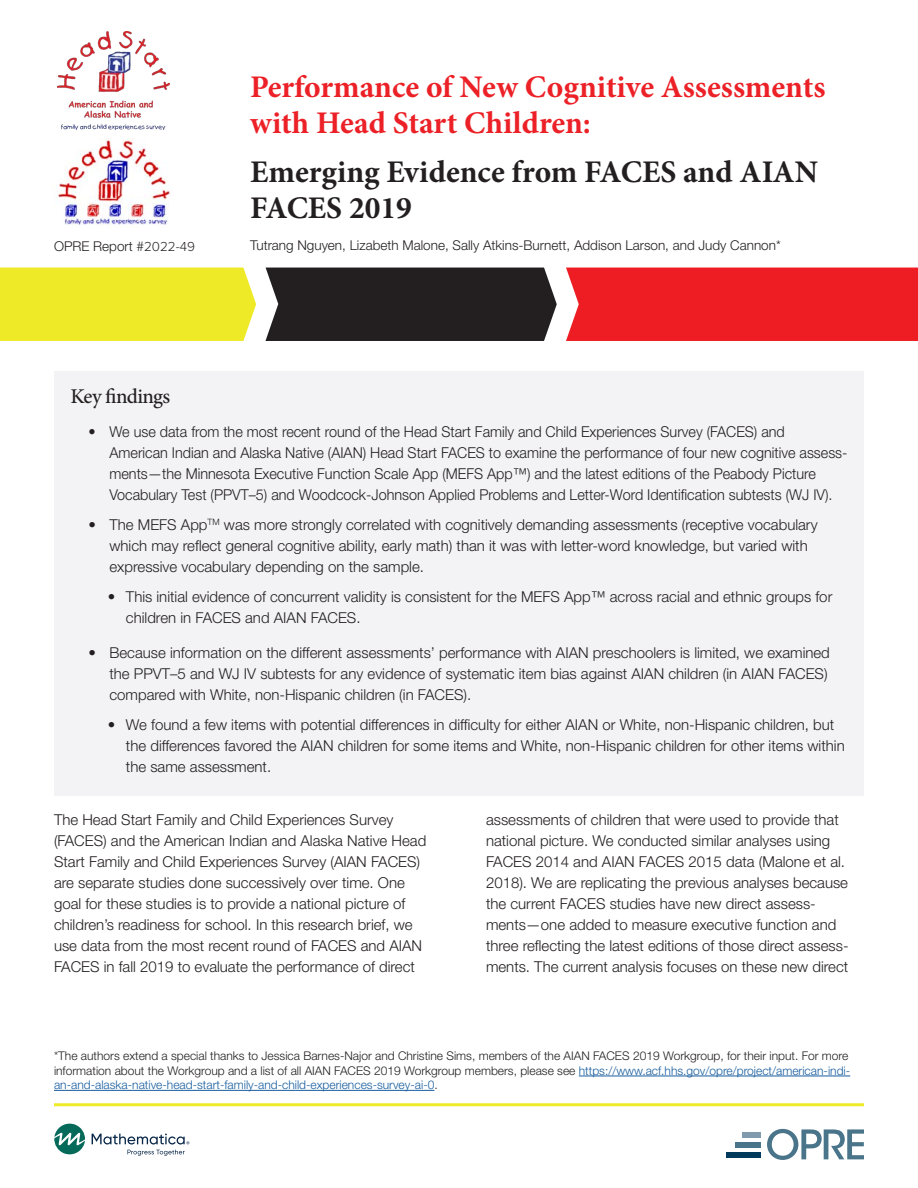
<style>
.page{position:relative;width:918px;height:1188px;background:#fff}
.page>*{position:absolute;margin:0;border:0;box-sizing:border-box;transform-origin:0 0}
.t1{font:700 31.5px/36px "Minion Pro";color:#ec2127}
.t2{font:700 31.5px/36px "Minion Pro";color:#231f20}
.t3{font:500 21px "Minion Pro";letter-spacing:-.03em;color:#231f20}
.t4{font:300 15px/21px "Helvetica Neue LT Std";color:#231f20}
.t5{font:300 15px/21px "Helvetica Neue LT Std";color:#231f20;scale:.96 1}
.t6{font:300 13.5px "Helvetica Neue LT Std";color:#231f20}
.t7{font:300 12px/14.4px "Helvetica Neue LT Std";color:#231f20}
.s1{font-family:"Proxima Nova"}
.s2{color:#175d9e}
</style>
<div class="page">
<img style="left:58px;top:31px;width:111px;height:99px">
<img style="left:53px;top:139px;width:118px;height:88px">
<div style="left:0;top:268px;width:256px;height:73px;background:#eeea28"></div>
<div style="left:265px;top:268px;width:292px;height:73px;background:#231f20"></div>
<div style="left:566px;top:268px;width:352px;height:73px;background:#ed1d23"></div>
<div style="left:54px;top:371px;width:810px;height:424px;background:#f3f3f5"></div>
<hr style="left:54px;top:1103px;width:810px;height:3px;background:#eeea28">
<hr style="left:579px;top:1076px;width:271px;height:1px;background:#175d9e">
<hr style="left:54px;top:1090px;width:380px;height:1px;background:#175d9e">
<svg style="left:54px;top:1123px;width:31px;height:32px"></svg>
<svg style="left:92px;top:1134px;width:97px;height:22px"></svg>
<svg style="left:767px;top:1129px;width:97px;height:31px"></svg>
<div style="left:742px;top:1132px;width:19px;height:6px;background:#809bad"></div>
<div style="left:735px;top:1142px;width:26px;height:6px;background:#49748a"></div>
<div style="left:727px;top:1152px;width:34px;height:6px;background:#003a5d"></div>
<h1 class="t1" style="left:250px;top:68px;width:577px">Performance of New Cognitive Assessments with Head Start Children:</h1>
<h1 class="t2" style="left:250px;top:154px;width:569px">Emerging Evidence from FACES and AIAN<br>FACES 2019</h1>
<p class="t6" style="left:54px;top:238px;width:143px">OPRE Report #<span class="s1">2022-49</span></p>
<p class="t6" style="left:250px;top:237px;width:532px">Tutrang Nguyen, Lizabeth Malone, Sally Atkins-Burnett, Addison Larson, and Judy Cannon*</p>
<p class="t3" style="left:70px;top:382px;width:101px">Key findings</p>
<p class="t5" style="left:109px;top:421px;width:770px;text-indent:-21px">• We use data from the most recent round of the Head Start Family and Child Experiences Survey (FACES) and<br>American Indian and Alaska Native (AIAN) Head Start FACES to examine the performance of four new cognitive assess&shy;ments—the Minnesota Executive Function Scale App (MEFS App™) and the latest editions of the Peabody Picture Vocabulary Test (PPVT–5) and Woodcock-Johnson Applied Problems and Letter-Word Identification subtests (WJ IV).</p>
<p class="t4" style="left:109px;top:514px;width:710px;text-indent:-21px">• The MEFS App<sup>TM</sup> was more strongly correlated with cognitively demanding assessments (receptive vocabulary which may reflect general cognitive ability, early math) than it was with letter-word knowledge, but varied with expressive vocabulary depending on the sample.</p>
<p class="t4" style="left:126px;top:586px;width:708px;text-indent:-18px">• This initial evidence of concurrent validity is consistent for the MEFS App™ across racial and ethnic groups for children in FACES and AIAN FACES.</p>
<p class="t4" style="left:109px;top:641px;width:722px;text-indent:-21px">• Because information on the different assessments’ performance with AIAN preschoolers is limited, we examined the PPVT–5 and WJ IV subtests for any evidence of systematic item bias against AIAN children (in AIAN FACES) compared with White, non-Hispanic children (in FACES).</p>
<p class="t4" style="left:126px;top:713px;width:720px;text-indent:-18px">• We found a few items with potential differences in difficulty for either AIAN or White, non-Hispanic children, but the differences favored the AIAN children for some items and White, non-Hispanic children for other items within the same assessment.</p>
<p class="t4" style="left:54px;top:809px;width:374px">The Head Start Family and Child Experiences Survey (FACES) and the American Indian and Alaska Native Head Start Family and Child Experiences Survey (AIAN FACES) are separate studies done successively over time. One goal for these studies is to provide a national picture of children’s readiness for school. In this research brief, we use data from the most recent round of FACES and AIAN FACES in fall 2019 to evaluate the performance of direct</p>
<p class="t4" style="left:486px;top:809px;width:364px">assessments of children that were used to provide that national picture. We conducted similar analyses using FACES 2014 and AIAN FACES 2015 data (Malone et al.<br>2018). We are replicating the previous analyses because the current FACES studies have new direct assess&shy;ments—one added to measure executive function and three reflecting the latest editions of those direct assess&shy;ments. The current analysis focuses on these new direct</p>
<p class="t7" style="left:54px;top:1049px;width:798px">*The authors extend a special thanks to Jessica Barnes-Najor and Christine Sims, members of the AIAN FACES 2019 Workgroup, for their input. For more information about the Workgroup and a list of all AIAN FACES 2019 Workgroup members, please see <span class="s2">https://www.acf.hhs.gov/opre/project/american-indi&shy;an-and-alaska-native-head-start-family-and-child-experiences-survey-ai-0</span>.</p>
</div>
